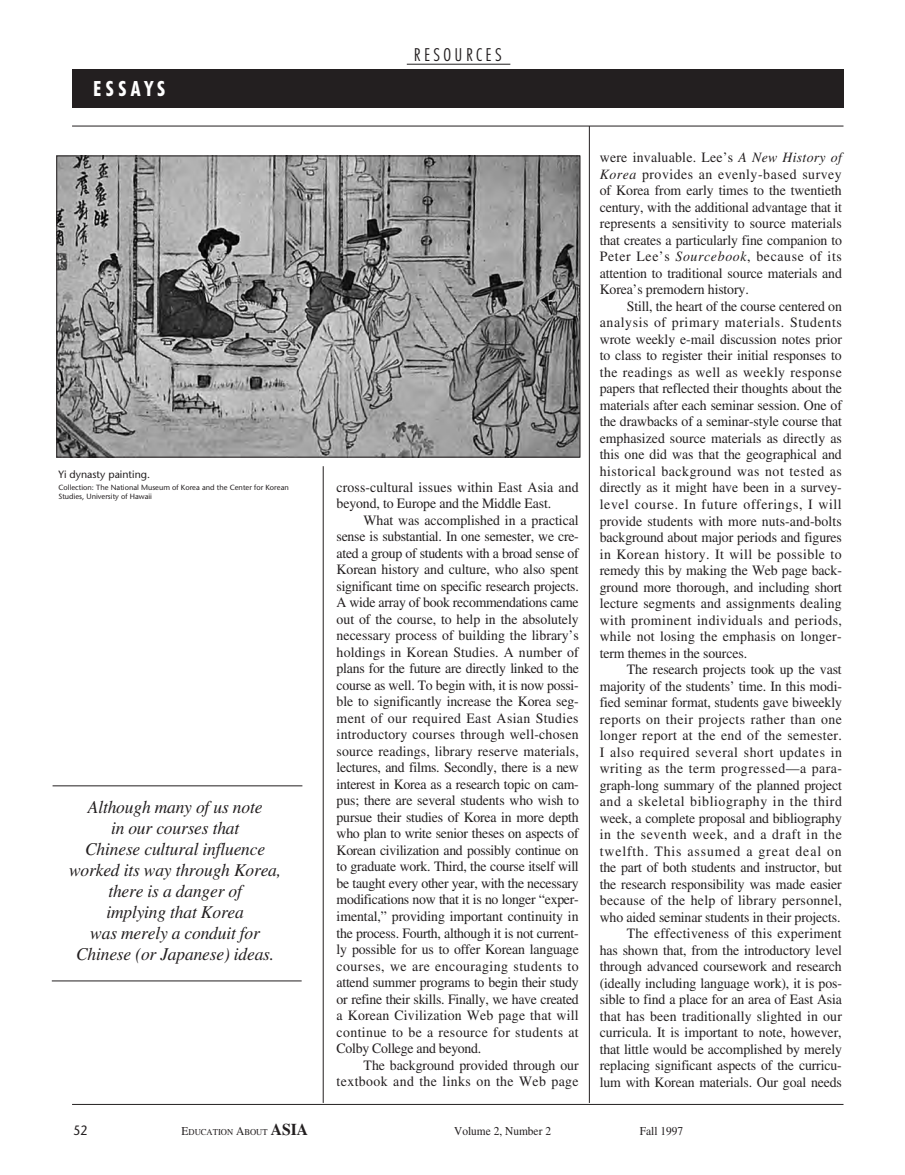
<style>
.page{position:relative;width:905px;height:1175px;background:#fff}
.page>*{position:absolute;margin:0;border:0;box-sizing:border-box;transform-origin:0 0}
.t1{font:700 condensed 21px "Futura BT";letter-spacing:.21em;color:#fff}
.t2{font:italic 18px/21px "EAA Times";letter-spacing:-.01em;color:#231f20;text-align:center}
.t3{font:300 condensed 18px "Futura BT";letter-spacing:.185em;color:#231f20}
.t4{font:14.25px/16.5px "EAA Times";letter-spacing:-.01em;color:#231f20;text-align:justify}
.t5{font:14.25px/16.5px "EAA Times";letter-spacing:.01em;color:#231f20}
.t6{font:13.5px "Stone Sans";color:#231f20;scale:.9 1}
.t7{font:12px "EAA Times";color:#231f20;scale:.95 1}
.t8{font:10.5px "Stone Sans";color:#231f20}
.t9{font:9px "EAA Times";color:#231f20;scale:.95 1}
.t10{font:7.5px/9px "Stone Sans";color:#231f20}
.s1{font-style:italic}
.s2{font-size:12px}
.s3{font-weight:700;font-size:16.5px}
</style>
<div class="page">
<div style="left:72px;top:69px;width:771px;height:39px;background:#231f20"></div>
<hr style="left:407px;top:64px;width:103px;height:1px;background:#231f20">
<hr style="left:72px;top:126px;width:771px;height:1px;background:#231f20">
<hr style="left:72px;top:1104px;width:771px;height:1px;background:#231f20">
<img style="left:58px;top:158px;width:520px;height:297px">
<div style="left:56px;top:156px;width:524px;height:301px;border:1px solid #231f20"></div>
<hr style="left:53px;top:785px;width:249px;height:1px;background:#231f20">
<hr style="left:52px;top:980px;width:249px;height:1px;background:#231f20">
<hr style="left:589px;top:126px;width:1px;height:976px;background:#231f20">
<hr style="left:323px;top:466px;width:1px;height:636px;background:#231f20">
<h1 class="t1" style="left:93px;top:80px;width:74px">ESSAYS</h1>
<p class="t8" style="left:58px;top:470px;width:93px">Yi dynasty painting.</p>
<p class="t10" style="left:58px;top:483px;width:232px">Collection: The National Museum of Korea and the Center for Korean<br>Studies, University of Hawaii</p>
<p class="t2" style="left:69px;top:798px;width:213px">Although many of us note<br>in our courses that<br>Chinese cultural influence worked its way through Korea, there is a danger of<br>implying that Korea<br>was merely a conduit for<br>Chinese (or Japanese) ideas.</p>
<p class="t3" style="left:414px;top:47px;width:89px">RESOURCES</p>
<p class="t5" style="left:336px;top:480px;width:243px">cross-cultural issues within East Asia and beyond, to Europe and the Middle East.</p>
<p class="t4" style="left:336px;top:513px;width:244px;text-indent:27px">What was accomplished in a practical sense is substantial. In one semester, we cre&shy;ated a group of students with a broad sense of Korean history and culture, who also spent significant time on specific research projects.<br>A wide array of book recommendations came out of the course, to help in the absolutely necessary process of building the library’s holdings in Korean Studies. A number of plans for the future are directly linked to the course as well. To begin with, it is now possi&shy;ble to significantly increase the Korea seg&shy;ment of our required East Asian Studies introductory courses through well-chosen source readings, library reserve materials, lectures, and films. Secondly, there is a new interest in Korea as a research topic on cam&shy;pus; there are several students who wish to pursue their studies of Korea in more depth who plan to write senior theses on aspects of Korean civilization and possibly continue on to graduate work. Third, the course itself will be taught every other year, with the necessary modifications now that it is no longer “exper&shy;imental,” providing important continuity in the process. Fourth, although it is not current&shy;ly possible for us to offer Korean language courses, we are encouraging students to attend summer programs to begin their study or refine their skills. Finally, we have created a Korean Civilization Web page that will continue to be a resource for students at Colby College and beyond.</p>
<p class="t4" style="left:336px;top:1058px;width:243px;text-align:right">The background provided through our textbook and the links on the Web page</p>
<p class="t4" style="left:599px;top:151px;width:244px">were invaluable. Lee’s <span class="s1">A New History of Korea</span> provides an evenly-based survey of Korea from early times to the twentieth century, with the additional advantage that it represents a sensitivity to source materials that creates a particularly fine companion to Peter Lee’s <span class="s1">Sourcebook</span>, because of its attention to traditional source materials and Korea’s premodern history.</p>
<p class="t4" style="left:599px;top:299px;width:244px;text-indent:27px">Still, the heart of the course centered on analysis of primary materials. Students wrote weekly e-mail discussion notes prior to class to register their initial responses to the readings as well as weekly response papers that reflected their thoughts about the materials after each seminar session. One of the drawbacks of a seminar-style course that emphasized source materials as directly as this one did was that the geographical and historical background was not tested as directly as it might have been in a survey&shy;level course. In future offerings, I will provide students with more nuts-and-bolts background about major periods and figures in Korean history. It will be possible to remedy this by making the Web page back&shy;ground more thorough, and including short lecture segments and assignments dealing with prominent individuals and periods, while not losing the emphasis on longer&shy;term themes in the sources.</p>
<p class="t4" style="left:599px;top:662px;width:244px;text-align:right">The research projects took up the vast majority of the students’ time. In this modi&shy;fied seminar format, students gave biweekly reports on their projects rather than one longer report at the end of the semester.<br>I also required several short updates in writing as the term progressed—a para&shy;graph-long summary of the planned project and a skeletal bibliography in the third week, a complete proposal and bibliography in the seventh week, and a draft in the twelfth. This assumed a great deal on the part of both students and instructor, but the research responsibility was made easier because of the help of library personnel, who aided seminar students in their projects.<br>The effectiveness of this experiment<br>has shown that, from the introductory level through advanced coursework and research (ideally including language work), it is pos&shy;sible to find a place for an area of East Asia that has been traditionally slighted in our curricula. It is important to note, however, that little would be accomplished by merely replacing significant aspects of the curricu&shy;lum with Korean materials. Our goal needs</p>
<p class="t6" style="left:74px;top:1124px;width:17px">52</p>
<p class="t9" style="left:182px;top:1128px;width:135px"><span class="s2">E</span>DUCATION <span class="s2">A</span>BOUT <span class="s3">ASIA</span></p>
<p class="t7" style="left:454px;top:1126px;width:103px">Volume 2, Number 2</p>
<p class="t7" style="left:639px;top:1126px;width:47px">Fall 1997</p>
</div>
